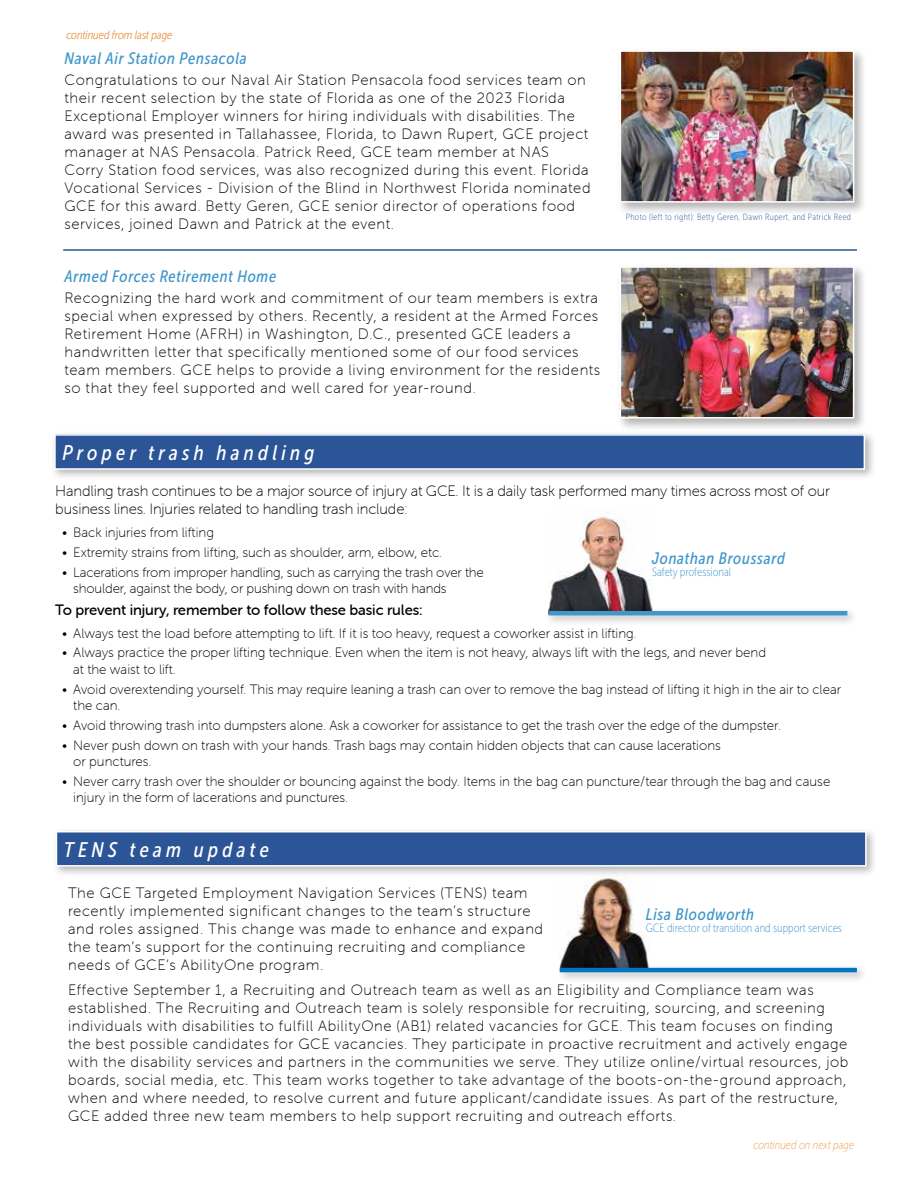
<style>
.page{position:relative;width:918px;height:1188px;background:#fff}
.page>*{position:absolute;margin:0;border:0;box-sizing:border-box;transform-origin:0 0}
.t1{font:italic 21px "Museo Sans Cond 500";letter-spacing:.2em;color:#fff}
.t2{font:italic 16.5px "Museo Sans Cond 500";letter-spacing:.04em;color:#4197cb}
.t3{font:15px/18px "Museo Sans Rounded 100";letter-spacing:.04em;color:#000}
.t4{font:15px/18px "Museo Sans Rounded 100";letter-spacing:-.01em;color:#000}
.t5{font:15px "Museo Sans Rounded 500";letter-spacing:-.01em;color:#000}
.t6{font:13.5px/16.5px "Museo Sans Rounded 100";color:#000}
.t7{font:12px "Museo Sans Cond 100";color:#4197cb}
.t8{font:italic 12px "Museo Sans Cond 100";color:#f09f54}
.t9{font:9px "Museo Sans Cond 100";letter-spacing:.04em;color:#2b5597}
</style>
<div class="page">
<div style="left:616px;top:47px;width:251px;height:168px;background:#000;opacity:.3"></div>
<img style="left:623px;top:53px;width:228px;height:147px">
<div style="left:620px;top:50px;width:234px;height:153px;border:2px solid #fff"></div>
<div style="left:616px;top:263px;width:251px;height:168px;background:#000;opacity:.3"></div>
<img style="left:623px;top:269px;width:228px;height:147px">
<div style="left:620px;top:266px;width:234px;height:153px;border:2px solid #fff"></div>
<hr style="left:63px;top:249px;width:794px;height:2px;background:#2b5597">
<div style="left:50px;top:430px;width:826px;height:51px;background:#000;opacity:.3"></div>
<div style="left:55px;top:435px;width:809px;height:34px;background:#2b5597"></div>
<div style="left:54px;top:434px;width:811px;height:36px;border:2px solid #fff"></div>
<img style="left:549px;top:512px;width:103px;height:95px">
<div style="left:545px;top:607px;width:313px;height:20px;background:#000;opacity:.3"></div>
<hr style="left:548px;top:611px;width:299px;height:4px;background:#4197cb">
<img style="left:558px;top:878px;width:91px;height:85px">
<div style="left:556px;top:963px;width:312px;height:20px;background:#000;opacity:.3"></div>
<hr style="left:560px;top:968px;width:297px;height:4px;background:#0076c0">
<div style="left:51px;top:827px;width:827px;height:51px;background:#000;opacity:.3"></div>
<div style="left:56px;top:832px;width:810px;height:34px;background:#2b5597"></div>
<div style="left:56px;top:831px;width:811px;height:36px;border:2px solid #fff"></div>
<p class="t8" style="left:66px;top:28px;width:108px">continued from last page</p>
<p class="t2" style="left:64px;top:49px;width:184px">Naval Air Station Pensacola</p>
<p class="t3" style="left:64px;top:71px;width:528px">Congratulations to our Naval Air Station Pensacola food services team on their recent selection by the state of Florida as one of the 2023 Florida Exceptional Employer winners for hiring individuals with disabilities. The award was presented in Tallahassee, Florida, to Dawn Rupert, GCE project manager at NAS Pensacola. Patrick Reed, GCE team member at NAS Corry Station food services, was also recognized during this event. Florida Vocational Services - Division of the Blind in Northwest Florida nominated GCE for this award. Betty Geren, GCE senior director of operations food services, joined Dawn and Patrick at the event.</p>
<p class="t2" style="left:64px;top:267px;width:213px">Armed Forces Retirement Home</p>
<p class="t3" style="left:64px;top:289px;width:537px">Recognizing the hard work and commitment of our team members is extra special when expressed by others. Recently, a resident at the Armed Forces Retirement Home (AFRH) in Washington, D.C., presented GCE leaders a handwritten letter that specifically mentioned some of our food services team members. GCE helps to provide a living environment for the residents so that they feel supported and well cared for year-round.</p>
<p class="t9" style="left:626px;top:212px;width:227px">Photo (left to right): Betty Geren, Dawn Rupert, and Patrick Reed</p>
<h1 class="t1" style="left:62px;top:441px;width:254px">Proper trash handling</h1>
<p class="t4" style="left:55px;top:482px;width:776px">Handling trash continues to be a major source of injury at GCE. It is a daily task performed many times across most of our business lines. Injuries related to handling trash include:</p>
<p class="t6" style="left:62px;top:525px;width:153px">• Back injuries from lifting</p>
<p class="t6" style="left:62px;top:544px;width:382px">• Extremity strains from lifting, such as shoulder, arm, elbow, etc.</p>
<p class="t6" style="left:73px;top:564px;width:412px;text-indent:-11px">• Lacerations from improper handling, such as carrying the trash over the shoulder, against the body, or pushing down on trash with hands</p>
<p class="t5" style="left:55px;top:601px;width:369px">To prevent injury, remember to follow these basic rules:</p>
<p class="t6" style="left:62px;top:625px;width:576px">• Always test the load before attempting to lift. If it is too heavy, request a coworker assist in lifting.</p>
<p class="t6" style="left:73px;top:645px;width:694px;text-indent:-11px">• Always practice the proper lifting technique. Even when the item is not heavy, always lift with the legs, and never bend at the waist to lift.</p>
<p class="t6" style="left:73px;top:681px;width:769px;text-indent:-11px">• Avoid overextending yourself. This may require leaning a trash can over to remove the bag instead of lifting it high in the air to clear the can.</p>
<p class="t6" style="left:62px;top:717px;width:720px">• Avoid throwing trash into dumpsters alone. Ask a coworker for assistance to get the trash over the edge of the dumpster.</p>
<p class="t6" style="left:73px;top:737px;width:649px;text-indent:-11px">• Never push down on trash with your hands. Trash bags may contain hidden objects that can cause lacerations or punctures.</p>
<p class="t6" style="left:73px;top:773px;width:759px;text-indent:-11px">• Never carry trash over the shoulder or bouncing against the body. Items in the bag can puncture/tear through the bag and cause injury in the form of lacerations and punctures.</p>
<p class="t2" style="left:652px;top:549px;width:134px">Jonathan Broussard</p>
<p class="t7" style="left:652px;top:565px;width:81px">Safety professional</p>
<h1 class="t1" style="left:64px;top:838px;width:207px">TENS team update</h1>
<p class="t3" style="left:68px;top:884px;width:477px">The GCE Targeted Employment Navigation Services (TENS) team recently implemented significant changes to the team’s structure and roles assigned. This change was made to enhance and expand the team’s support for the continuing recruiting and compliance needs of GCE’s AbilityOne program.</p>
<p class="t3" style="left:68px;top:981px;width:782px">Effective September 1, a Recruiting and Outreach team as well as an Eligibility and Compliance team was established. The Recruiting and Outreach team is solely responsible for recruiting, sourcing, and screening individuals with disabilities to fulfill AbilityOne (AB1) related vacancies for GCE. This team focuses on finding the best possible candidates for GCE vacancies. They participate in proactive recruitment and actively engage with the disability services and partners in the communities we serve. They utilize online/virtual resources, job boards, social media, etc. This team works together to take advantage of the boots-on-the-ground approach, when and where needed, to resolve current and future applicant/candidate issues. As part of the restructure, GCE added three new team members to help support recruiting and outreach efforts.</p>
<p class="t2" style="left:646px;top:906px;width:110px">Lisa Bloodworth</p>
<p class="t7" style="left:646px;top:922px;width:198px">GCE director of transition and support services</p>
<p class="t8" style="left:754px;top:1138px;width:102px">continued on next page</p>
</div>
